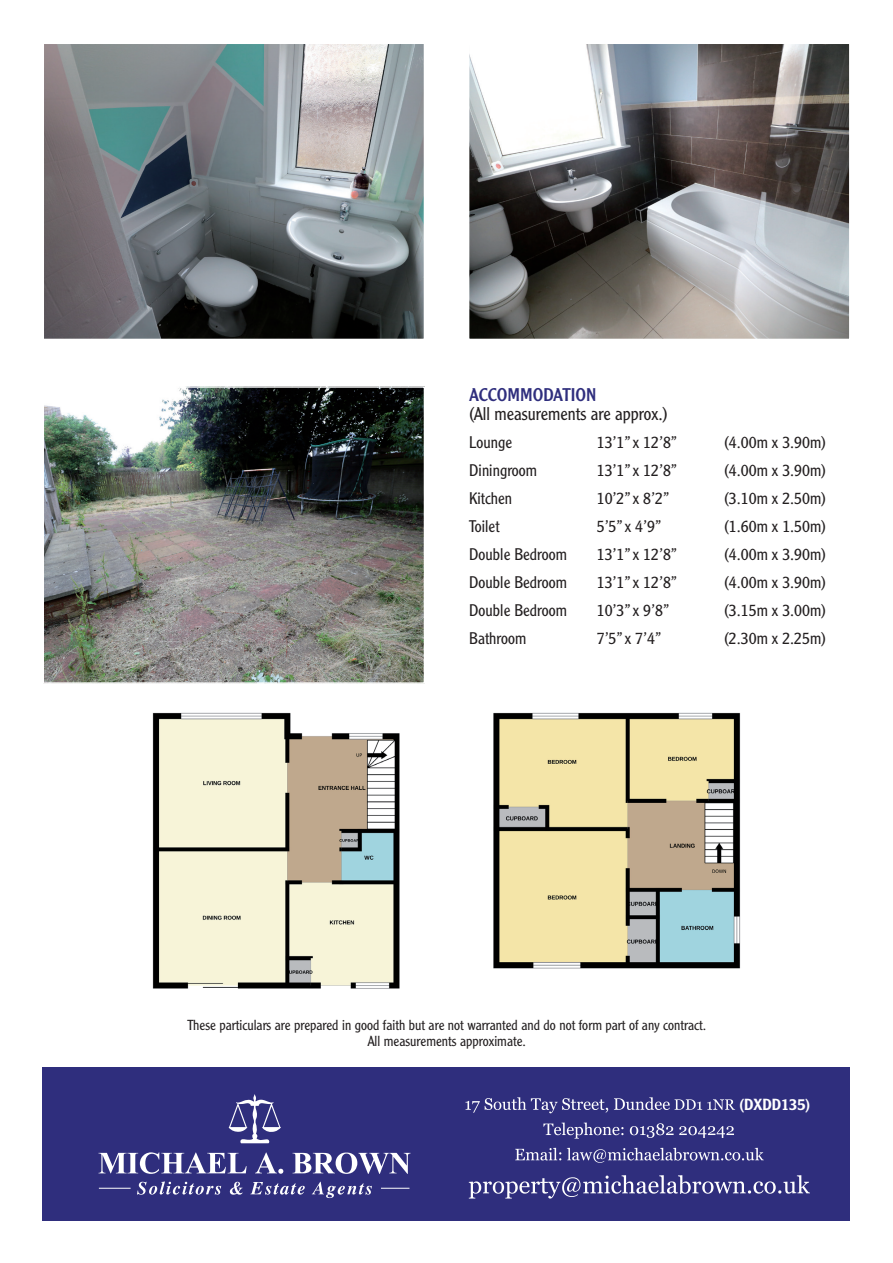
<style>
.page{position:relative;width:893px;height:1263px;background:#fff}
.page>*{position:absolute;margin:0;border:0;box-sizing:border-box;transform-origin:0 0}
.t1{font:300 18px "Clearface Gothic LH";color:#231f20}
.t2{font:18px "Clearface Gothic LH";color:#2f2e7d}
.t3{font:300 16.5px "Clearface Gothic LH";color:#231f20}
.t4{font:500 15.75px "Clearface Gothic LH";color:#fff}
.t5{font:300 14.25px/15.8px "Clearface Gothic LH";color:#231f20;text-align:center}
</style>
<div class="page">
<div style="left:43px;top:1067px;width:807px;height:153px;background:#2f2e7d"></div>
<svg style="left:465px;top:1097px;width:143px;height:16px"></svg>
<svg style="left:614px;top:1097px;width:121px;height:13px"></svg>
<svg style="left:543px;top:1122px;width:80px;height:16px"></svg>
<svg style="left:630px;top:1123px;width:104px;height:15px"></svg>
<svg style="left:515px;top:1148px;width:46px;height:12px"></svg>
<svg style="left:567px;top:1148px;width:197px;height:15px"></svg>
<svg style="left:469px;top:1175px;width:341px;height:23px"></svg>
<svg style="left:98px;top:1152px;width:149px;height:22px"></svg>
<svg style="left:255px;top:1152px;width:28px;height:22px"></svg>
<svg style="left:293px;top:1152px;width:117px;height:22px"></svg>
<svg style="left:137px;top:1181px;width:84px;height:14px"></svg>
<svg style="left:230px;top:1182px;width:13px;height:13px"></svg>
<svg style="left:250px;top:1182px;width:55px;height:12px"></svg>
<svg style="left:312px;top:1182px;width:60px;height:16px"></svg>
<hr style="left:99px;top:1188px;width:32px;height:1px;background:#fff">
<svg style="left:381px;top:1188px;width:28px;height:1px"></svg>
<svg style="left:229px;top:1094px;width:52px;height:49px"></svg>
<img style="left:152px;top:712px;width:589px;height:277px">
<img style="left:46px;top:46px;width:376px;height:291px">
<div style="left:43px;top:43px;width:382px;height:297px;border:2px solid #fff"></div>
<img style="left:46px;top:389px;width:376px;height:292px">
<div style="left:43px;top:386px;width:382px;height:298px;border:2px solid #fff"></div>
<img style="left:471px;top:46px;width:376px;height:291px">
<div style="left:468px;top:43px;width:382px;height:297px;border:2px solid #fff"></div>
<p class="t2" style="left:469px;top:383px;width:129px">ACCOMMODATION</p>
<p class="t1" style="left:469px;top:403px;width:200px">(All measurements are approx.)</p>
<p class="t3" style="left:469px;top:432px;width:45px">Lounge</p>
<p class="t3" style="left:597px;top:432px;width:82px">13’1” x 12’8”</p>
<p class="t3" style="left:724px;top:432px;width:103px">(4.00m x 3.90m)</p>
<p class="t3" style="left:469px;top:460px;width:70px">Diningroom</p>
<p class="t3" style="left:597px;top:460px;width:82px">13’1” x 12’8”</p>
<p class="t3" style="left:724px;top:460px;width:103px">(4.00m x 3.90m)</p>
<p class="t3" style="left:469px;top:488px;width:45px">Kitchen</p>
<p class="t3" style="left:597px;top:488px;width:74px">10’2” x 8’2”</p>
<p class="t3" style="left:724px;top:488px;width:103px">(3.10m x 2.50m)</p>
<p class="t3" style="left:469px;top:516px;width:32px">Toilet</p>
<p class="t3" style="left:597px;top:516px;width:66px">5’5” x 4’9”</p>
<p class="t3" style="left:724px;top:516px;width:103px">(1.60m x 1.50m)</p>
<p class="t3" style="left:469px;top:544px;width:100px">Double Bedroom</p>
<p class="t3" style="left:597px;top:544px;width:82px">13’1” x 12’8”</p>
<p class="t3" style="left:724px;top:544px;width:103px">(4.00m x 3.90m)</p>
<p class="t3" style="left:469px;top:572px;width:100px">Double Bedroom</p>
<p class="t3" style="left:597px;top:572px;width:82px">13’1” x 12’8”</p>
<p class="t3" style="left:724px;top:572px;width:103px">(4.00m x 3.90m)</p>
<p class="t3" style="left:469px;top:600px;width:100px">Double Bedroom</p>
<p class="t3" style="left:597px;top:600px;width:74px">10’3” x 9’8”</p>
<p class="t3" style="left:724px;top:600px;width:103px">(3.15m x 3.00m)</p>
<p class="t3" style="left:469px;top:628px;width:59px">Bathroom</p>
<p class="t3" style="left:597px;top:628px;width:66px">7’5” x 7’4”</p>
<p class="t3" style="left:724px;top:628px;width:103px">(2.30m x 2.25m)</p>
<p class="t5" style="left:187px;top:1017px;width:520px">These particulars are prepared in good faith but are not warranted and do not form part of any contract.<br>All measurements approximate.</p>
<p class="t4" style="left:739px;top:1095px;width:73px">(DXDD135)</p>
</div>
